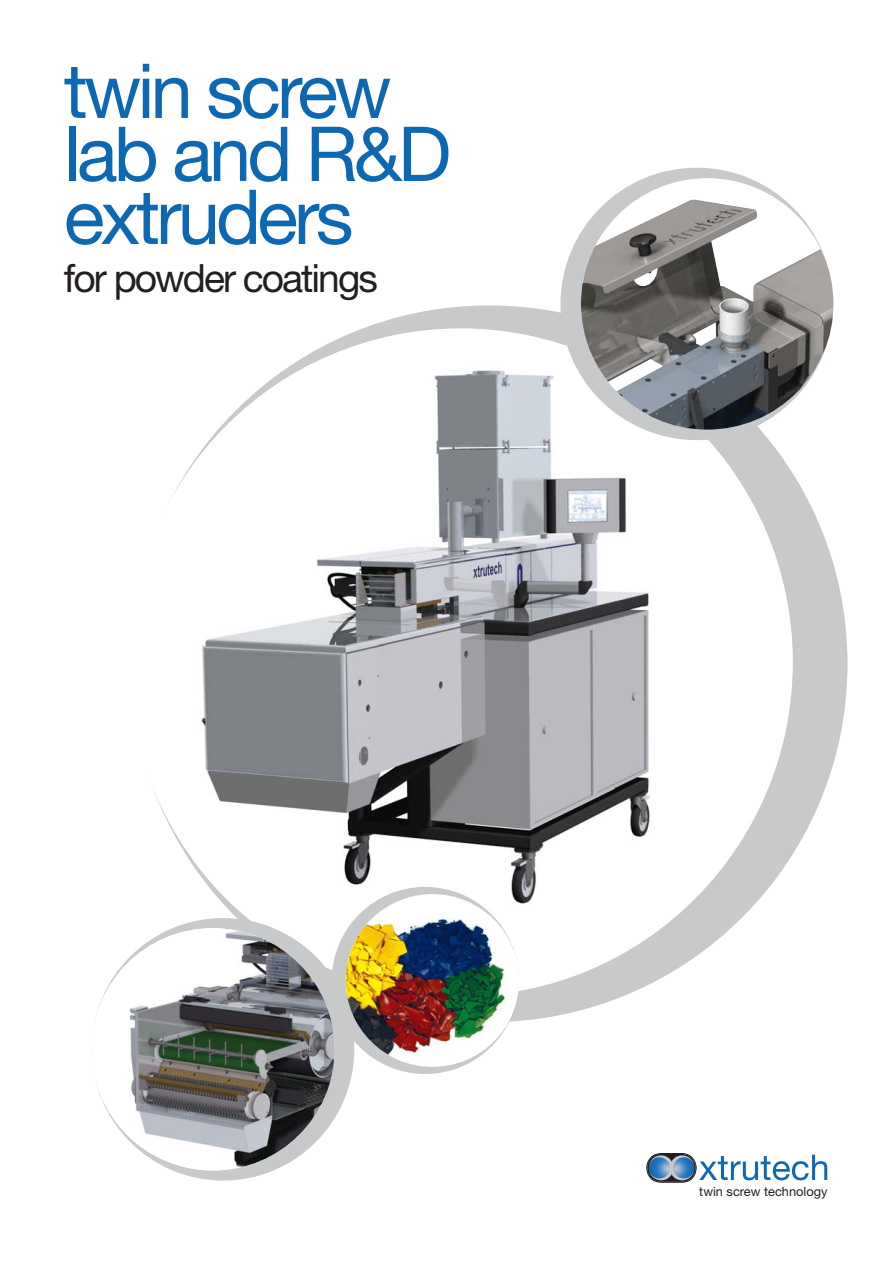
<style>
.page{position:relative;width:893px;height:1263px;background:#fff}
.page>*{position:absolute;margin:0;border:0;box-sizing:border-box;transform-origin:0 0}
.t1{font:75.9px/63px "Helvetica Neue";letter-spacing:-.05em;color:#0d68b3}
.t2{font:39px "Helvetica Neue";letter-spacing:-.05em;color:#231f20}
.t3{font:12.75px "Helvetica Neue";color:#231f20}
</style>
<div class="page">
<div style="left:131px;top:305px;width:716px;height:717px;background:#c7c9cb;border-radius:50%"></div>
<div style="left:128px;top:328px;width:665px;height:668px;background:#fff;border-radius:50%"></div>
<img style="left:194px;top:364px;width:464px;height:546px">
<div style="left:92px;top:918px;width:262px;height:262px;background:#c7c9cb;border-radius:50%"></div>
<div style="left:91px;top:928px;width:244px;height:242px;background:#fff;border-radius:50%"></div>
<img style="left:118px;top:928px;width:217px;height:242px">
<svg style="left:647px;top:1153px;width:180px;height:29px"></svg>
<div style="left:560px;top:168px;width:273px;height:272px;background:#c7c9cb;border-radius:50%"></div>
<div style="left:581px;top:178px;width:252px;height:252px;background:#fff;border-radius:50%"></div>
<img style="left:581px;top:198px;width:252px;height:232px">
<div style="left:332px;top:887px;width:187px;height:187px;background:#c7c9cb;border-radius:50%"></div>
<div style="left:346px;top:894px;width:173px;height:173px;background:#fff;border-radius:50%"></div>
<img style="left:346px;top:914px;width:160px;height:147px">
<p class="t1" style="left:64px;top:67px;width:389px">twin screw lab and R&amp;D extruders</p>
<p class="t2" style="left:64px;top:265px;width:316px">for powder coatings</p>
<p class="t3" style="left:699px;top:1184px;width:130px">twin screw technology</p>
</div>
